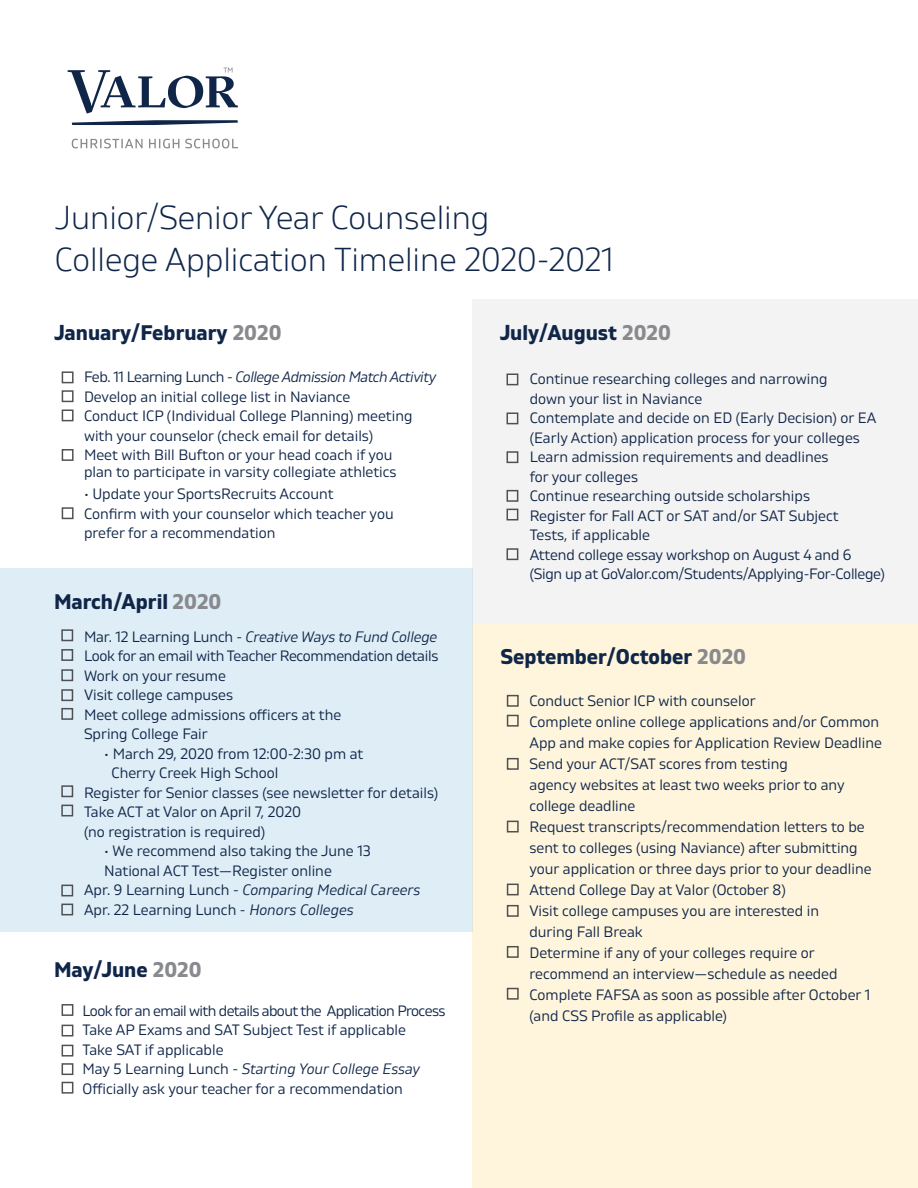
<style>
.page{position:relative;width:918px;height:1188px;background:#fff}
.page>*{position:absolute;margin:0;border:0;box-sizing:border-box;transform-origin:0 0}
.t1{font:300 33px "Gilam";color:#102649}
.Subheader_Bold{font:700 21px "Gilam";color:#102649}
.Valor_Paragraph{font:15px/19.5px "Gilam";color:#102649}
.Valor_Paragraph-2{font:15px/19.5px "Gilam";letter-spacing:-.02em;color:#102649}
.Valor_Paragraph-3{font:italic 15px "Gilam";letter-spacing:-.01em;color:#102649}
.Indented_Bullets{font:15px/19.5px "Gilam";color:#102649}
.Valor_Paragraph-4{font:15px "Gilam";letter-spacing:-.04em;color:#102649}
.Valor_Paragraph-5{font:italic 15px "Gilam";letter-spacing:-.03em;color:#102649}
.s1{color:#898a8e}
.s2{font-style:normal}
.s3{font-style:italic}
</style>
<div class="page">
<div style="left:0;top:568px;width:472px;height:364px;background:#deedf6"></div>
<div style="left:472px;top:624px;width:446px;height:564px;background:#fef5dc"></div>
<div style="left:472px;top:299px;width:446px;height:325px;background:#f3f3f3"></div>
<svg style="left:72px;top:120px;width:166px;height:5px"></svg>
<svg style="left:72px;top:139px;width:166px;height:9px"></svg>
<svg style="left:67px;top:68px;width:171px;height:46px"></svg>
<div style="left:62px;top:371px;width:12px;height:12px;border:2px solid #3e3e3f"></div>
<div style="left:62px;top:390px;width:12px;height:12px;border:2px solid #3e3e3f"></div>
<div style="left:62px;top:410px;width:12px;height:11px;border:2px solid #3e3e3f"></div>
<div style="left:62px;top:449px;width:12px;height:12px;border:2px solid #3e3e3f"></div>
<div style="left:62px;top:507px;width:12px;height:12px;border:2px solid #3e3e3f"></div>
<div style="left:61px;top:629px;width:12px;height:12px;border:2px solid #3e3e3f"></div>
<div style="left:61px;top:649px;width:12px;height:12px;border:2px solid #3e3e3f"></div>
<div style="left:61px;top:669px;width:12px;height:12px;border:2px solid #3e3e3f"></div>
<div style="left:61px;top:689px;width:12px;height:12px;border:2px solid #3e3e3f"></div>
<div style="left:61px;top:708px;width:12px;height:12px;border:2px solid #3e3e3f"></div>
<div style="left:61px;top:785px;width:12px;height:12px;border:2px solid #3e3e3f"></div>
<div style="left:61px;top:805px;width:12px;height:11px;border:2px solid #3e3e3f"></div>
<div style="left:61px;top:885px;width:12px;height:11px;border:2px solid #3e3e3f"></div>
<div style="left:61px;top:904px;width:12px;height:11px;border:2px solid #3e3e3f"></div>
<div style="left:62px;top:1004px;width:11px;height:12px;border:2px solid #3e3e3f"></div>
<div style="left:62px;top:1025px;width:11px;height:11px;border:2px solid #3e3e3f"></div>
<div style="left:62px;top:1045px;width:11px;height:12px;border:2px solid #3e3e3f"></div>
<div style="left:62px;top:1063px;width:11px;height:12px;border:2px solid #3e3e3f"></div>
<div style="left:62px;top:1082px;width:11px;height:12px;border:2px solid #3e3e3f"></div>
<div style="left:507px;top:374px;width:11px;height:11px;border:2px solid #3e3e3f"></div>
<div style="left:507px;top:412px;width:11px;height:12px;border:2px solid #3e3e3f"></div>
<div style="left:507px;top:451px;width:11px;height:12px;border:2px solid #3e3e3f"></div>
<div style="left:507px;top:490px;width:11px;height:12px;border:2px solid #3e3e3f"></div>
<div style="left:507px;top:509px;width:11px;height:11px;border:2px solid #3e3e3f"></div>
<div style="left:507px;top:548px;width:11px;height:12px;border:2px solid #3e3e3f"></div>
<div style="left:507px;top:695px;width:12px;height:12px;border:2px solid #3e3e3f"></div>
<div style="left:507px;top:715px;width:12px;height:12px;border:2px solid #3e3e3f"></div>
<div style="left:507px;top:758px;width:12px;height:12px;border:2px solid #3e3e3f"></div>
<div style="left:507px;top:821px;width:12px;height:11px;border:2px solid #3e3e3f"></div>
<div style="left:507px;top:884px;width:12px;height:11px;border:2px solid #3e3e3f"></div>
<div style="left:507px;top:905px;width:12px;height:12px;border:2px solid #3e3e3f"></div>
<div style="left:507px;top:946px;width:12px;height:12px;border:2px solid #3e3e3f"></div>
<div style="left:507px;top:988px;width:12px;height:12px;border:2px solid #3e3e3f"></div>
<p class="t1" style="left:55px;top:192px;width:436px">Junior/Senior Year Counseling</p>
<p class="t1" style="left:55px;top:234px;width:560px">College Application Timeline 2020-2021</p>
<p class="Subheader_Bold" style="left:54px;top:317px;width:229px">January/February <span class="s1">2020</span></p>
<p class="Subheader_Bold" style="left:500px;top:317px;width:173px">July/August <span class="s1">2020</span></p>
<p class="Valor_Paragraph-5" style="left:84px;top:366px;width:354px"><span class="s2">Feb. 11 Learning Lunch -</span> College Admission Match Activity</p>
<p class="Valor_Paragraph" style="left:84px;top:386px;width:268px">Develop an initial college list in Naviance</p>
<p class="Valor_Paragraph" style="left:84px;top:406px;width:330px">Conduct ICP (Individual College Planning) meeting with your counselor (check email for details)</p>
<p class="Valor_Paragraph" style="left:84px;top:446px;width:314px;line-height:16.5px">Meet with Bill Bufton or your head coach if you plan to participate in varsity collegiate athletics</p>
<p class="Valor_Paragraph" style="left:84px;top:484px;width:251px">• Update your SportsRecruits Account</p>
<p class="Valor_Paragraph" style="left:84px;top:503px;width:311px">Confirm with your counselor which teacher you prefer for a recommendation</p>
<p class="Subheader_Bold" style="left:54px;top:586px;width:169px">March/April <span class="s1">2020</span></p>
<p class="Valor_Paragraph-3" style="left:84px;top:625px;width:355px"><span class="s2">Mar. 12 Learning Lunch -</span> Creative Ways to Fund College</p>
<p class="Valor_Paragraph-2" style="left:84px;top:645px;width:356px">Look for an email with Teacher Recommendation details</p>
<p class="Valor_Paragraph" style="left:84px;top:665px;width:144px">Work on your resume</p>
<p class="Valor_Paragraph" style="left:84px;top:684px;width:151px">Visit college campuses</p>
<p class="Valor_Paragraph" style="left:84px;top:704px;width:259px">Meet college admissions officers at the<br>Spring College Fair</p>
<p class="Indented_Bullets" style="left:111px;top:743px;width:253px;text-indent:-7px">• March 29, 2020 from 12:00-2:30 pm at<br>Cherry Creek High School</p>
<p class="Valor_Paragraph" style="left:84px;top:782px;width:356px">Register for Senior classes (see newsletter for details)</p>
<p class="Valor_Paragraph" style="left:84px;top:801px;width:219px">Take ACT at Valor on April 7, 2020 (no registration is required)</p>
<p class="Indented_Bullets" style="left:104px;top:840px;width:268px">• We recommend also taking the June 13<br>National ACT Test—Register online</p>
<p class="Valor_Paragraph-3" style="left:84px;top:879px;width:338px"><span class="s2">Apr. 9 Learning Lunch -</span> Comparing Medical Careers</p>
<p class="Valor_Paragraph" style="left:84px;top:899px;width:271px">Apr. 22 Learning Lunch - <span class="s3">Honors Colleges</span></p>
<p class="Subheader_Bold" style="left:54px;top:954px;width:149px">May/June <span class="s1">2020</span></p>
<p class="Valor_Paragraph-4" style="left:82px;top:999px;width:364px">Look for an email with details about the Application Process</p>
<p class="Valor_Paragraph" style="left:82px;top:1020px;width:325px">Take AP Exams and SAT Subject Test if applicable</p>
<p class="Valor_Paragraph" style="left:82px;top:1039px;width:143px">Take SAT if applicable</p>
<p class="Valor_Paragraph-3" style="left:82px;top:1058px;width:339px"><span class="s2">May 5 Learning Lunch -</span> Starting Your College Essay</p>
<p class="Valor_Paragraph" style="left:82px;top:1078px;width:322px">Officially ask your teacher for a recommendation</p>
<p class="Valor_Paragraph" style="left:530px;top:369px;width:299px">Continue researching colleges and narrowing down your list in Naviance</p>
<p class="Valor_Paragraph" style="left:530px;top:408px;width:348px">Contemplate and decide on ED (Early Decision) or EA (Early Action) application process for your colleges</p>
<p class="Valor_Paragraph" style="left:530px;top:447px;width:300px">Learn admission requirements and deadlines for your colleges</p>
<p class="Valor_Paragraph" style="left:530px;top:486px;width:282px">Continue researching outside scholarships</p>
<p class="Valor_Paragraph" style="left:530px;top:505px;width:310px">Register for Fall ACT or SAT and/or SAT Subject<br>Tests, if applicable</p>
<p class="Valor_Paragraph-2" style="left:530px;top:544px;width:357px">Attend college essay workshop on August 4 and 6 (Sign up at GoValor.com/Students/Applying-For-College)</p>
<p class="Subheader_Bold" style="left:500px;top:642px;width:247px">September/October <span class="s1">2020</span></p>
<p class="Valor_Paragraph" style="left:530px;top:690px;width:228px">Conduct Senior ICP with counselor</p>
<p class="Valor_Paragraph" style="left:530px;top:710px;width:354px;line-height:21px">Complete online college applications and/or Common<br>App and make copies for Application Review Deadline</p>
<p class="Valor_Paragraph" style="left:530px;top:752px;width:317px;line-height:21px">Send your ACT/SAT scores from testing<br>agency websites at least two weeks prior to any college deadline</p>
<p class="Valor_Paragraph" style="left:530px;top:815px;width:344px;line-height:21px">Request transcripts/recommendation letters to be sent to colleges (using Naviance) after submitting your application or three days prior to your deadline</p>
<p class="Valor_Paragraph" style="left:530px;top:879px;width:258px">Attend College Day at Valor (October 8)</p>
<p class="Valor_Paragraph" style="left:530px;top:899px;width:291px;line-height:21px">Visit college campuses you are interested in during Fall Break</p>
<p class="Valor_Paragraph" style="left:530px;top:941px;width:310px;line-height:21px">Determine if any of your colleges require or recommend an interview—schedule as needed</p>
<p class="Valor_Paragraph" style="left:530px;top:983px;width:342px;line-height:21px">Complete FAFSA as soon as possible after October 1 (and CSS Profile as applicable)</p>
</div>
